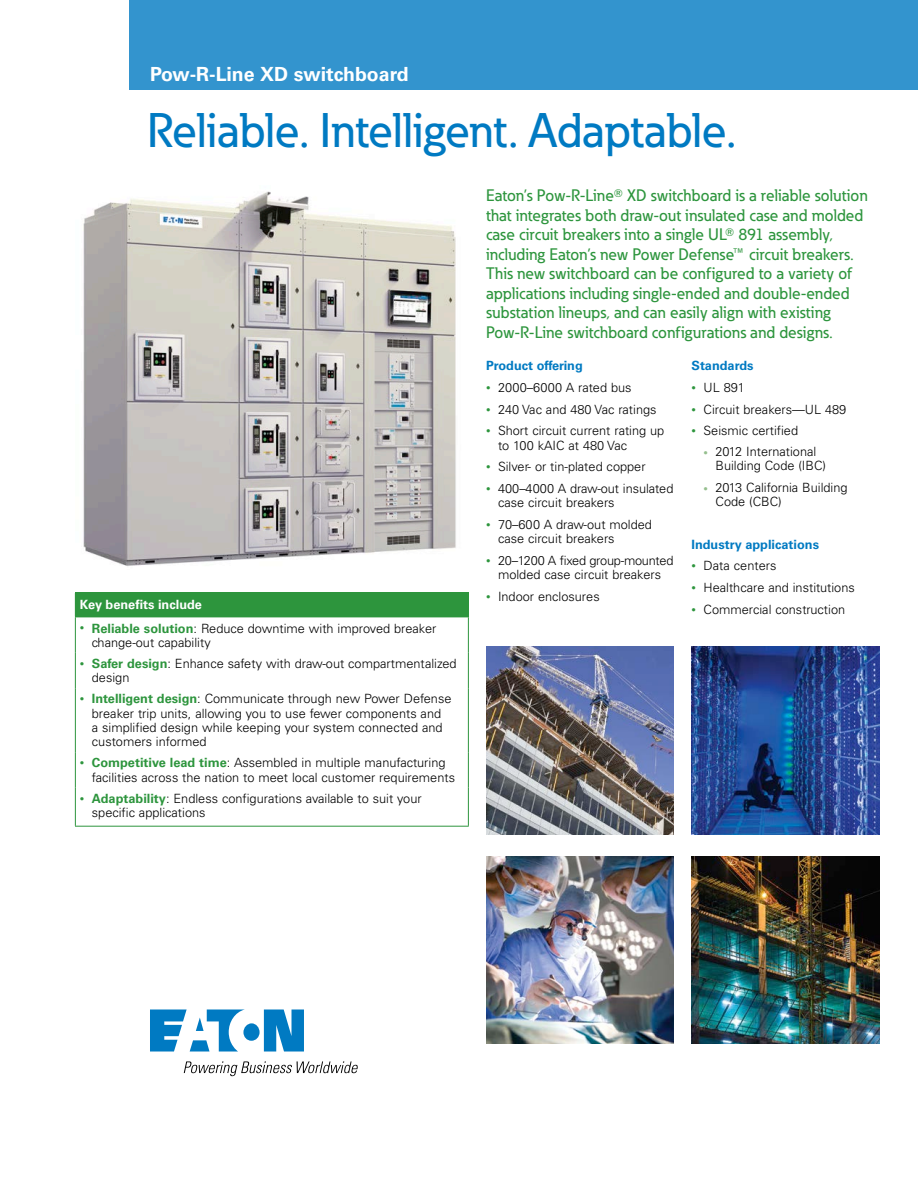
<style>
.page{position:relative;width:918px;height:1188px;background:#fff}
.page>*{position:absolute;margin:0;border:0;box-sizing:border-box;transform-origin:0 0}
.t1{font:500 48px "Eaton";color:#007ac2}
.t2{font:700 19.5px "Univers LT Std";color:#fff}
.t3{font:500 16.5px/19.5px "Eaton";letter-spacing:.005em;color:#2d953d}
.t4{font:300 12.75px/14.2px "Univers LT Std";color:#000}
.t5{font:700 12.75px "Univers LT Std";color:#007ac2}
.t6{font:700 12.75px "Univers LT Std";color:#fff}
.s1{font-size:9px;color:#2d953d}
.s2{font-weight:700;color:#2d953d}
.s3{font-family:"Universal Newswith Comm Pi";font-weight:400}
.s4{font-size:9px;color:#95bf8e}
</style>
<div class="page">
<img style="left:83px;top:191px;width:373px;height:375px">
<div style="left:75px;top:593px;width:393px;height:24px;background:#2d953d"></div>
<hr style="left:75px;top:617px;width:1px;height:36px;background:#2d953d">
<hr style="left:468px;top:617px;width:1px;height:36px;background:#2d953d">
<hr style="left:75px;top:653px;width:1px;height:35px;background:#2d953d">
<hr style="left:468px;top:653px;width:1px;height:35px;background:#2d953d">
<hr style="left:75px;top:688px;width:1px;height:64px;background:#2d953d">
<hr style="left:468px;top:688px;width:1px;height:64px;background:#2d953d">
<hr style="left:75px;top:752px;width:1px;height:36px;background:#2d953d">
<hr style="left:468px;top:752px;width:1px;height:36px;background:#2d953d">
<hr style="left:75px;top:592px;width:394px;height:1px;background:#2d953d">
<svg style="left:468px;top:593px;width:1px;height:24px"></svg>
<hr style="left:75px;top:617px;width:394px;height:1px;background:#2d953d">
<hr style="left:75px;top:788px;width:1px;height:38px;background:#2d953d">
<hr style="left:468px;top:788px;width:1px;height:38px;background:#2d953d">
<hr style="left:75px;top:826px;width:394px;height:1px;background:#2d953d">
<img style="left:486px;top:647px;width:188px;height:187px">
<img style="left:486px;top:856px;width:188px;height:188px">
<img style="left:692px;top:647px;width:187px;height:187px">
<img style="left:692px;top:856px;width:187px;height:188px">
<div style="left:129px;top:0;width:789px;height:90px;background:#3394ce"></div>
<svg style="left:150px;top:1010px;width:154px;height:42px"></svg>
<svg style="left:184px;top:1061px;width:174px;height:15px"></svg>
<h2 class="t2" style="left:150px;top:63px;width:260px">Pow-R-Line XD switchboard</h2>
<h1 class="t1" style="left:147px;top:101px;width:590px">Reliable. Intelligent. Adaptable.</h1>
<p class="t6" style="left:80px;top:597px;width:124px">Key benefits include</p>
<p class="t4" style="left:92px;top:621px;width:346px;text-indent:-12px"><span class="s1">•</span> <span class="s2">Reliable solution</span>: Reduce downtime with improved breaker change-out capability</p>
<p class="t4" style="left:92px;top:656px;width:366px;text-indent:-12px"><span class="s1">•</span> <span class="s2">Safer design</span>: Enhance safety with draw-out compartmentalized design</p>
<p class="t4" style="left:92px;top:692px;width:361px;text-indent:-12px"><span class="s1">•</span> <span class="s2">Intelligent design</span>: Communicate through new Power Defense breaker trip units, allowing you to use fewer components and<br>a simplified design while keeping your system connected and customers informed</p>
<p class="t4" style="left:92px;top:756px;width:365px;text-indent:-12px"><span class="s1">•</span> <span class="s2">Competitive lead time</span>: Assembled in multiple manufacturing facilities across the nation to meet local customer requirements</p>
<p class="t4" style="left:92px;top:791px;width:331px;text-indent:-12px"><span class="s1">•</span> <span class="s2">Adaptability</span>: Endless configurations available to suit your specific applications</p>
<p class="t3" style="left:486px;top:186px;width:383px">Eaton’s Pow-R-Line<span class="s3">T</span> XD switchboard is a reliable solution that integrates both draw-out insulated case and molded case circuit breakers into a single UL<span class="s3">T</span> 891 assembly, including Eaton’s new Power Defense<span class="s3">E</span> circuit breakers.<br>This new switchboard can be configured to a variety of applications including single-ended and double-ended substation lineups, and can easily align with existing Pow-R-Line switchboard configurations and designs.</p>
<p class="t5" style="left:486px;top:358px;width:98px">Product offering</p>
<p class="t4" style="left:486px;top:380px;width:147px"><span class="s1">•</span> 2000–6000 A rated bus</p>
<p class="t4" style="left:486px;top:402px;width:172px"><span class="s1">•</span> 240 Vac and 480 Vac ratings</p>
<p class="t4" style="left:498px;top:424px;width:168px;text-indent:-12px"><span class="s1">•</span> Short circuit current rating up to 100 kAIC at 480 Vac</p>
<p class="t4" style="left:486px;top:460px;width:161px"><span class="s1">•</span> Silver- or tin-plated copper</p>
<p class="t4" style="left:498px;top:482px;width:177px;text-indent:-12px"><span class="s1">•</span> 400–4000 A draw-out insulated case circuit breakers</p>
<p class="t4" style="left:498px;top:518px;width:156px;text-indent:-12px"><span class="s1">•</span> 70–600 A draw-out molded case circuit breakers</p>
<p class="t4" style="left:486px;top:554px;width:189px;text-align:center"><span class="s1">•</span> 20–1200 A fixed group-mounted molded case circuit breakers</p>
<p class="t4" style="left:486px;top:590px;width:115px"><span class="s1">•</span> Indoor enclosures</p>
<p class="t5" style="left:692px;top:358px;width:64px">Standards</p>
<p class="t4" style="left:692px;top:380px;width:55px"><span class="s1">•</span> UL 891</p>
<p class="t4" style="left:692px;top:402px;width:156px"><span class="s1">•</span> Circuit breakers—UL 489</p>
<p class="t4" style="left:692px;top:424px;width:108px"><span class="s1">•</span> Seismic certified</p>
<p class="t4" style="left:716px;top:444px;width:112px;text-indent:-12px"><span class="s4">•</span> 2012 International<br>Building Code (IBC)</p>
<p class="t4" style="left:716px;top:480px;width:134px;text-indent:-12px"><span class="s4">•</span> 2013 California Building<br>Code (CBC)</p>
<p class="t5" style="left:692px;top:537px;width:129px">Industry applications</p>
<p class="t4" style="left:692px;top:559px;width:86px"><span class="s1">•</span> Data centers</p>
<p class="t4" style="left:692px;top:581px;width:165px"><span class="s1">•</span> Healthcare and institutions</p>
<p class="t4" style="left:692px;top:602px;width:155px"><span class="s1">•</span> Commercial construction</p>
</div>
